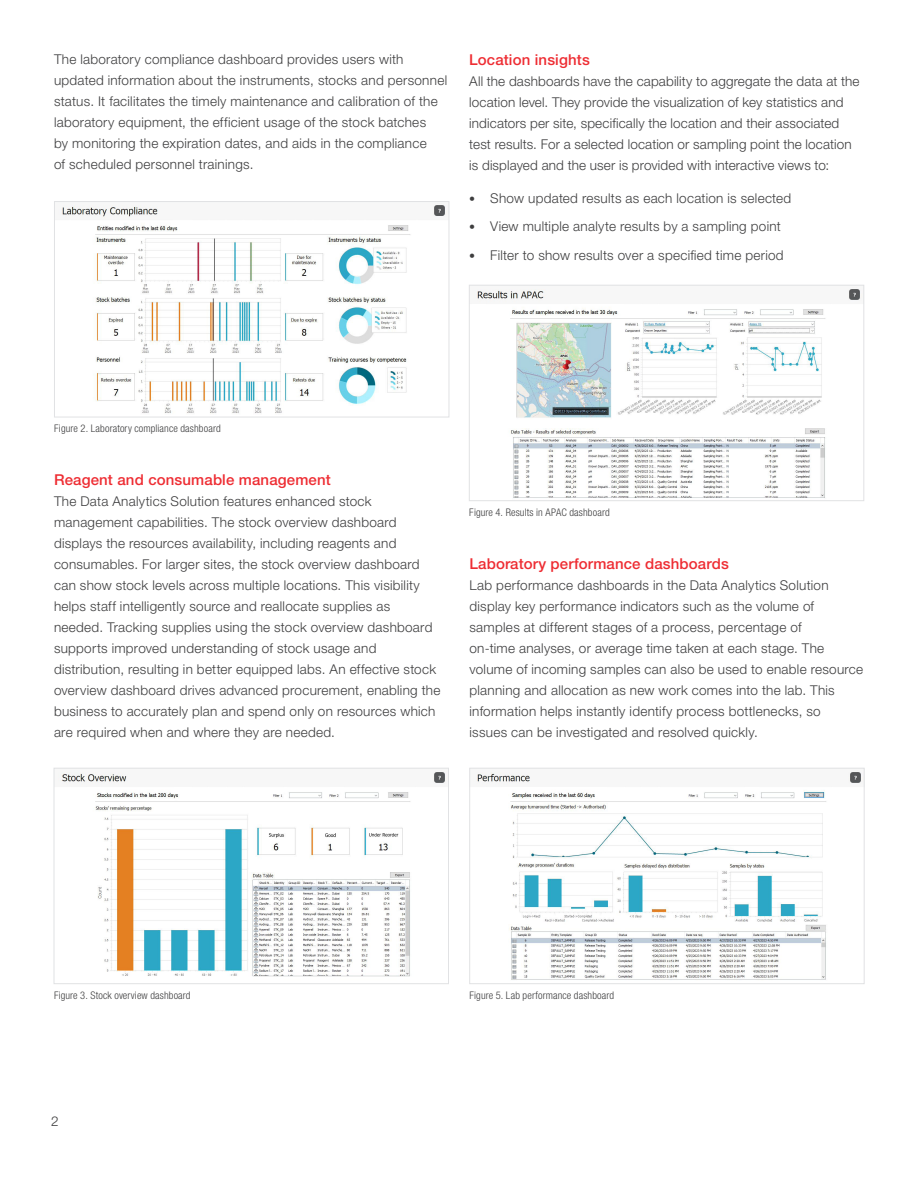
<style>
.page{position:relative;width:918px;height:1188px;background:#fff}
.page>*{position:absolute;margin:0;border:0;box-sizing:border-box;transform-origin:0 0}
.Content_Header{font:500 15px "Helvetica Neue LTW1 G";letter-spacing:.01em;color:#ee2d33}
.Body__Copy__No_Baseline{font:300 13.5px/21px "Helvetica Neue LTW1 G";letter-spacing:.02em;color:#3e3e3f}
.Table_footnote{font:300 condensed 10.5px "Helvetica Neue LTW1 G";letter-spacing:.015em;color:#3e3e3f}
.s1{font-size:12px}
</style>
<div class="page">
<img style="left:58px;top:770px;width:389px;height:207px">
<div style="left:54px;top:768px;width:395px;height:216px;border:1px solid #e1e2e4"></div>
<img style="left:476px;top:770px;width:386px;height:210px">
<div style="left:470px;top:768px;width:394px;height:216px;border:1px solid #e1e2e4"></div>
<img style="left:476px;top:287px;width:386px;height:211px">
<div style="left:469px;top:285px;width:395px;height:216px;border:1px solid #e1e2e4"></div>
<img style="left:61px;top:203px;width:386px;height:211px">
<div style="left:54px;top:201px;width:395px;height:216px;border:1px solid #e1e2e4"></div>
<p class="Body__Copy__No_Baseline" style="left:54px;top:49px;width:395px">The laboratory compliance dashboard provides users with updated information about the instruments, stocks and personnel status. It facilitates the timely maintenance and calibration of the laboratory equipment, the efficient usage of the stock batches<br>by monitoring the expiration dates, and aids in the compliance<br>of scheduled personnel trainings.</p>
<p class="Content_Header" style="left:469px;top:50px;width:122px">Location insights</p>
<p class="Body__Copy__No_Baseline" style="left:469px;top:70px;width:392px">All the dashboards have the capability to aggregate the data at the location level. They provide the visualization of key statistics and indicators per site, specifically the location and their associated test results. For a selected location or sampling point the location is displayed and the user is provided with interactive views to:</p>
<p class="Body__Copy__No_Baseline" style="left:469px;top:187px;width:324px"><span class="s1">•</span> Show updated results as each location is selected</p>
<p class="Body__Copy__No_Baseline" style="left:469px;top:216px;width:313px"><span class="s1">•</span> View multiple analyte results by a sampling point</p>
<p class="Body__Copy__No_Baseline" style="left:469px;top:244px;width:316px"><span class="s1">•</span> Filter to show results over a specified time period</p>
<p class="Table_footnote" style="left:54px;top:422px;width:168px">Figure 2. Laboratory compliance dashboard</p>
<p class="Content_Header" style="left:54px;top:470px;width:278px">Reagent and consumable management</p>
<p class="Body__Copy__No_Baseline" style="left:54px;top:490px;width:388px">The Data Analytics Solution features enhanced stock management capabilities. The stock overview dashboard displays the resources availability, including reagents and consumables. For larger sites, the stock overview dashboard can show stock levels across multiple locations. This visibility helps staff intelligently source and reallocate supplies as needed. Tracking supplies using the stock overview dashboard supports improved understanding of stock usage and distribution, resulting in better equipped labs. An effective stock overview dashboard drives advanced procurement, enabling the business to accurately plan and spend only on resources which are required when and where they are needed.</p>
<p class="Table_footnote" style="left:469px;top:506px;width:142px">Figure 4. Results in APAC dashboard</p>
<p class="Content_Header" style="left:470px;top:554px;width:261px">Laboratory performance dashboards</p>
<p class="Body__Copy__No_Baseline" style="left:470px;top:574px;width:395px">Lab performance dashboards in the Data Analytics Solution display key performance indicators such as the volume of samples at different stages of a process, percentage of<br>on-time analyses, or average time taken at each stage. The volume of incoming samples can also be used to enable resource planning and allocation as new work comes into the lab. This information helps instantly identify process bottlenecks, so<br>issues can be investigated and resolved quickly.</p>
<p class="Table_footnote" style="left:54px;top:989px;width:138px">Figure 3. Stock overview dashboard</p>
<p class="Table_footnote" style="left:470px;top:989px;width:146px">Figure 5. Lab performance dashboard</p>
<p class="Body__Copy__No_Baseline" style="left:51px;top:1110px;width:9px">2</p>
</div>
